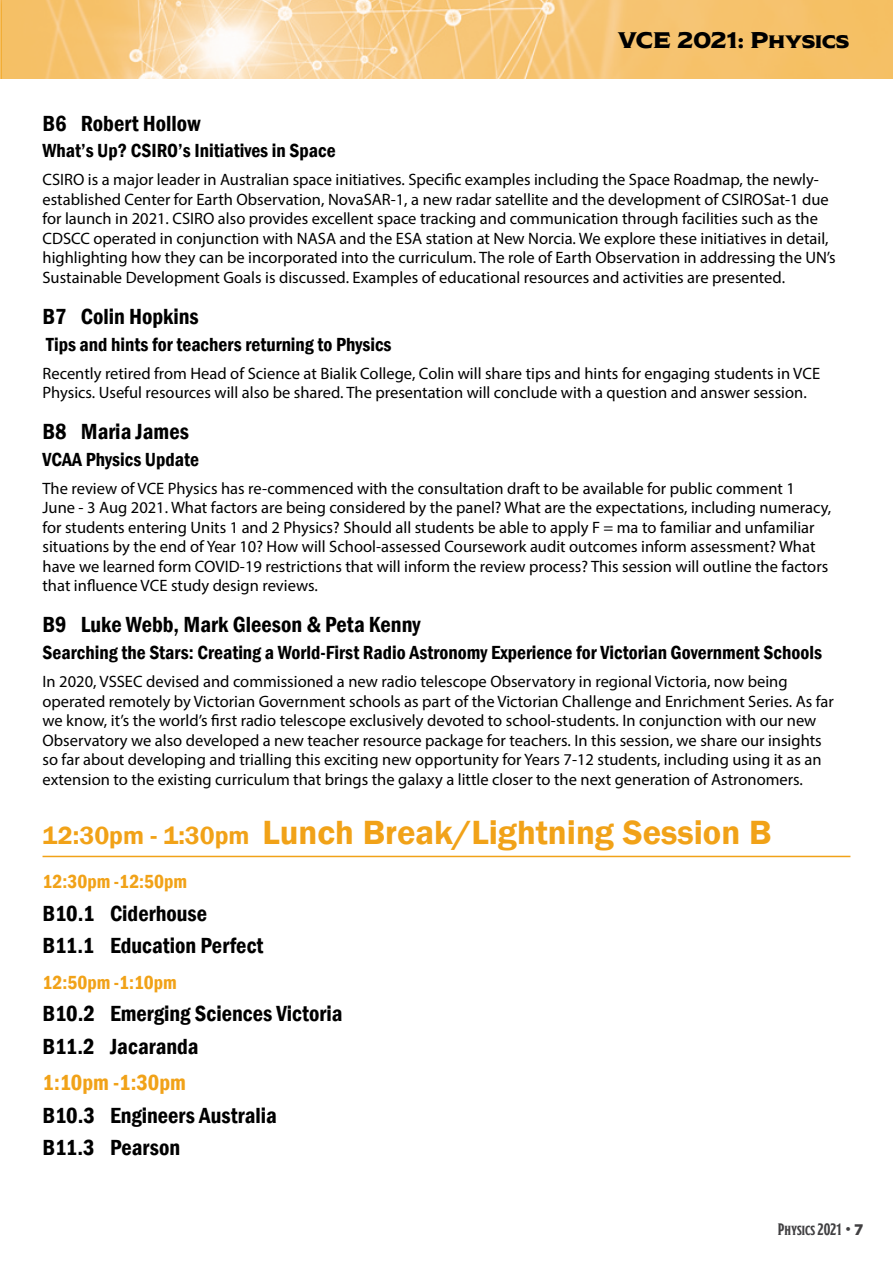
<style>
.page{position:relative;width:893px;height:1263px;background:#fff}
.page>*{position:absolute;margin:0;border:0;box-sizing:border-box;transform-origin:0 0}
.t1{font:600 34.5px "Franklin Gothic";color:#f1a218}
.t2{font:600 condensed 22.5px/32.5px "Franklin Gothic";color:#000}
.t3{font:22.5px "Modesto Expanded";color:#000}
.t4{font:600 condensed 22.5px "Franklin Gothic";color:#f1a218}
.t5{font:600 condensed 19.5px "Franklin Gothic";color:#000}
.t6{font:600 condensed 19.5px "Franklin Gothic";color:#f1a218}
.t7{font:16.5px/19.5px "Myriad Pro";color:#000}
.t8{font:700 16.5px "Modesto Condensed";color:#414042}
.s1{font-size:25.5px}
.s2{font-family:"Interstate Compressed"}
.s3{font-family:"Myriad Pro";font-weight:900}
</style>
<div class="page">
<img style="left:0;top:0;width:893px;height:79px">
<hr style="left:43px;top:856px;width:807px;height:1px;background:#f1a218">
<h2 class="t3" style="left:618px;top:29px;width:233px">VCE 2021: Physics</h2>
<h2 class="t2" style="left:43px;top:106px;width:159px">B6 Robert Hollow</h2>
<p class="t5" style="left:43px;top:138px;width:295px">What’s Up? CSIRO’s Initiatives in Space</p>
<p class="t7" style="left:43px;top:170px;width:795px">CSIRO is a major leader in Australian space initiatives. Specific examples including the Space Roadmap, the newly&shy;established Center for Earth Observation, NovaSAR-1, a new radar satellite and the development of CSIROSat-1 due for launch in 2021. CSIRO also provides excellent space tracking and communication through facilities such as the CDSCC operated in conjunction with NASA and the ESA station at New Norcia. We explore these initiatives in detail, highlighting how they can be incorporated into the curriculum. The role of Earth Observation in addressing the UN’s Sustainable Development Goals is discussed. Examples of educational resources and activities are presented.</p>
<h2 class="t2" style="left:43px;top:300px;width:158px">B7 Colin Hopkins</h2>
<p class="t5" style="left:46px;top:331px;width:347px">Tips and hints for teachers returning to Physics</p>
<p class="t7" style="left:43px;top:363px;width:779px">Recently retired from Head of Science at Bialik College, Colin will share tips and hints for engaging students in VCE<br>Physics. Useful resources will also be shared. The presentation will conclude with a question and answer session.</p>
<h2 class="t2" style="left:43px;top:415px;width:148px">B8 Maria James</h2>
<p class="t5" style="left:43px;top:446px;width:158px">VCAA Physics Update</p>
<p class="t7" style="left:43px;top:478px;width:790px">The review of VCE Physics has re-commenced with the consultation draft to be available for public comment 1<br>June - 3 Aug 2021. What factors are being considered by the panel? What are the expectations, including numeracy, for students entering Units 1 and 2 Physics? Should all students be able to apply F = ma to familiar and unfamiliar situations by the end of Year 10? How will School-assessed Coursework audit outcomes inform assessment? What have we learned form COVID-19 restrictions that will inform the review process? This session will outline the factors that influence VCE study design reviews.</p>
<h2 class="t2" style="left:43px;top:608px;width:379px">B9 Luke Webb, Mark Gleeson &amp; Peta Kenny</h2>
<p class="t5" style="left:43px;top:640px;width:781px">Searching the Stars: Creating a World-First Radio Astronomy Experience for Victorian Government Schools</p>
<p class="t7" style="left:43px;top:672px;width:793px">In 2020, VSSEC devised and commissioned a new radio telescope Observatory in regional Victoria, now being operated remotely by Victorian Government schools as part of the Victorian Challenge and Enrichment Series. As far we know, it’s the world’s first radio telescope exclusively devoted to school-students. In conjunction with our new Observatory we also developed a new teacher resource package for teachers. In this session, we share our insights so far about developing and trialling this exciting new opportunity for Years 7-12 students, including using it as an extension to the existing curriculum that brings the galaxy a little closer to the next generation of Astronomers.</p>
<h1 class="t1" style="left:43px;top:812px;width:730px"><span class="s1">12:30pm - 1:30pm</span> Lunch Break/Lightning Session B</h1>
<p class="t6" style="left:43px;top:869px;width:146px">12:30pm -12:50pm</p>
<h2 class="t2" style="left:43px;top:897px;width:223px">B10.1 Ciderhouse<br>B11.1 Education Perfect</h2>
<p class="t6" style="left:43px;top:969px;width:136px">12:50pm -1:10pm</p>
<h2 class="t2" style="left:43px;top:997px;width:301px">B10.2 Emerging Sciences Victoria<br>B11.2 Jacaranda</h2>
<h2 class="t4" style="left:43px;top:1068px;width:145px">1:10pm -1:30pm</h2>
<h2 class="t2" style="left:43px;top:1099px;width:236px">B10.3 Engineers Australia<br>B11.3 Pearson</h2>
<p class="t8" style="left:778px;top:1220px;width:87px">Physics 2021 <span class="s2">•</span> <span class="s3">7</span></p>
</div>
